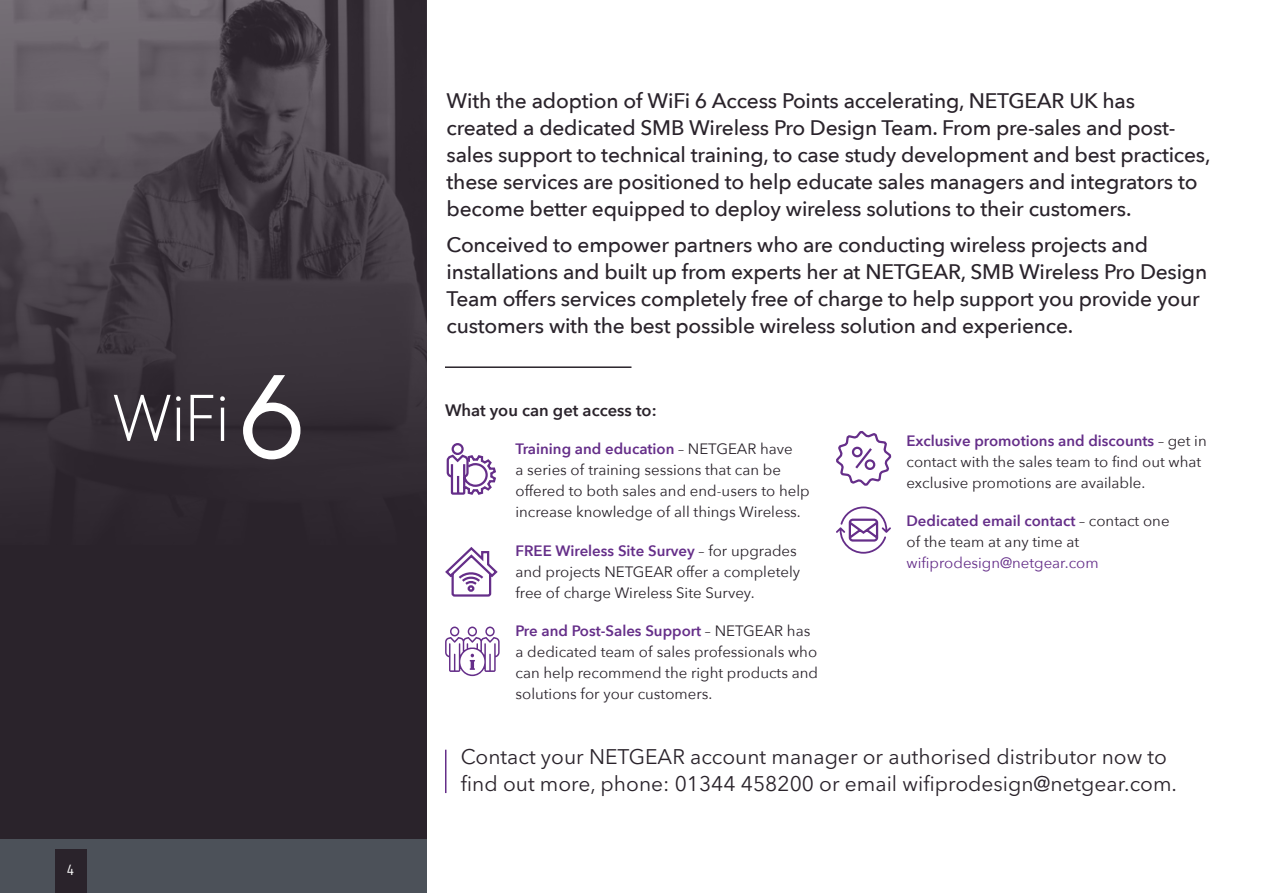
<style>
.page{position:relative;width:1263px;height:893px;background:#fff}
.page>*{position:absolute;margin:0;border:0;box-sizing:border-box;transform-origin:0 0}
.t1{font:500 21px/27px "Avenir Next";letter-spacing:-.01em;color:#2a232b}
.t2{font:21px/27px "Avenir Next LT Pro";color:#2a232b}
.t3{font:600 16.5px "Avenir Next";color:#2a232b}
.t4{font:15px/21px "Avenir Next";color:#2a232b}
.t5{font:13.5px "Taub Sans";color:#fff}
.s1{font-weight:600;color:#652e89}
.s2{color:#652e89}
</style>
<div class="page">
<hr style="left:1262px;top:0;width:1px;height:893px;background:#2a232b">
<svg style="left:445px;top:626px;width:55px;height:50px"></svg>
<div style="left:0;top:0;width:427px;height:893px;background:#2a232b"></div>
<img style="left:0;top:0;width:426px;height:480px">
<div style="left:0;top:839px;width:427px;height:54px;background:#4c5159"></div>
<div style="left:55px;top:849px;width:31px;height:44px;background:#2a232b"></div>
<svg style="left:114px;top:375px;width:186px;height:84px"></svg>
<hr style="left:445px;top:366px;width:186px;height:2px;background:#2a232b">
<svg style="left:836px;top:431px;width:56px;height:55px"></svg>
<svg style="left:836px;top:506px;width:55px;height:48px"></svg>
<svg style="left:445px;top:547px;width:53px;height:50px"></svg>
<svg style="left:446px;top:443px;width:50px;height:52px"></svg>
<hr style="left:445px;top:750px;width:1px;height:43px;background:#652e89">
<p class="t5" style="left:67px;top:861px;width:9px">4</p>
<p class="t1" style="left:447px;top:87px;width:765px">With the adoption of WiFi 6 Access Points accelerating, NETGEAR UK has created a dedicated SMB Wireless Pro Design Team. From pre-sales and post&shy;sales support to technical training, to case study development and best practices, these services are positioned to help educate sales managers and integrators to become better equipped to deploy wireless solutions to their customers.</p>
<p class="t1" style="left:447px;top:230px;width:762px">Conceived to empower partners who are conducting wireless projects and installations and built up from experts her at NETGEAR, SMB Wireless Pro Design Team offers services completely free of charge to help support you provide your customers with the best possible wireless solution and experience.</p>
<p class="t3" style="left:445px;top:397px;width:213px">What you can get access to:</p>
<p class="t4" style="left:515px;top:438px;width:296px"><span class="s1">Training and education</span> – NETGEAR have<br>a series of training sessions that can be offered to both sales and end-users to help increase knowledge of all things Wireless.</p>
<p class="t4" style="left:515px;top:539px;width:286px"><span class="s1">FREE Wireless Site Survey</span> – for upgrades and projects NETGEAR offer a completely free of charge Wireless Site Survey.</p>
<p class="t4" style="left:515px;top:619px;width:304px"><span class="s1">Pre and Post-Sales Support</span> – NETGEAR has a dedicated team of sales professionals who can help recommend the right products and solutions for your customers.</p>
<p class="t4" style="left:906px;top:429px;width:302px"><span class="s1">Exclusive promotions and discounts</span> – get in contact with the sales team to find out what exclusive promotions are available.</p>
<p class="t4" style="left:906px;top:510px;width:265px"><span class="s1">Dedicated email contact</span> – contact one of the team at any time at <span class="s2">wifiprodesign@netgear.com</span></p>
<p class="t2" style="left:461px;top:743px;width:718px">Contact your NETGEAR account manager or authorised distributor now to find out more, phone: 01344 458200 or email wifiprodesign@netgear.com.</p>
</div>
